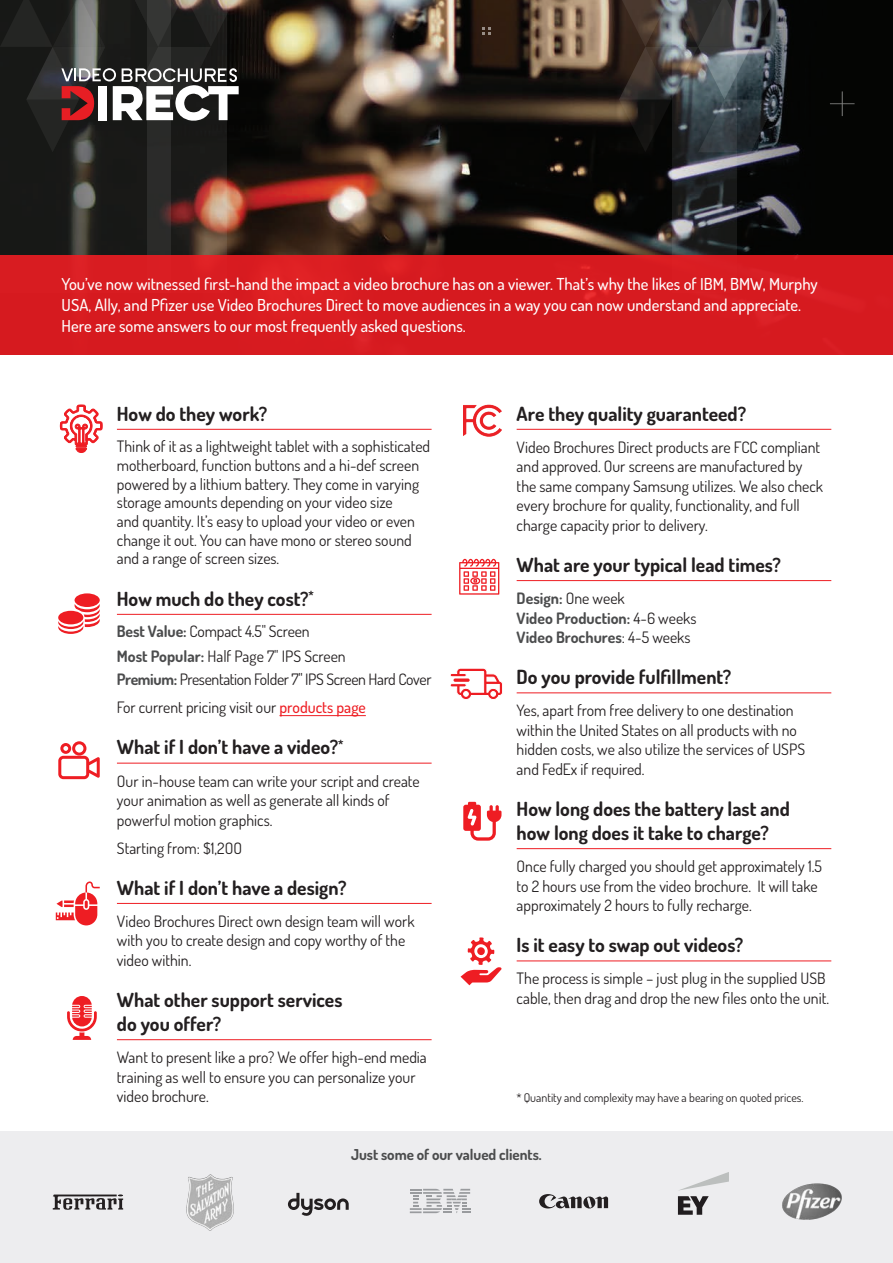
<style>
.page{position:relative;width:893px;height:1263px;background:#fff}
.page>*{position:absolute;margin:0;border:0;box-sizing:border-box;transform-origin:0 0}
.t1{font:700 19.5px/24px "Dosis";color:#231f20}
.t2{font:500 16.5px/21px "Dosis";color:#fff}
.t3{font:15.75px/19.5px "Dosis";color:#231f20}
.t4{font:15.75px/24.2px "Dosis";letter-spacing:-.02em;color:#231f20}
.t5{font:700 15.75px/19.5px "Dosis";color:#4b4c4d}
.t6{font:700 15px "Dosis";letter-spacing:-.005em;color:#4b4c4d}
.t7{font:12px "Dosis";color:#231f20}
.s1{font-weight:700;color:#4b4c4d}
.s2{font-style:inherit}
.s3{font-weight:500;color:#ee1d23}
.s4{font-weight:400;color:#231f20}
</style>
<div class="page">
<hr style="left:117px;top:429px;width:315px;height:1px;background:#ee1d23">
<hr style="left:117px;top:614px;width:315px;height:1px;background:#ee1d23">
<hr style="left:117px;top:763px;width:315px;height:1px;background:#ee1d23">
<hr style="left:117px;top:903px;width:315px;height:1px;background:#ee1d23">
<hr style="left:117px;top:1039px;width:315px;height:1px;background:#ee1d23">
<hr style="left:279px;top:715px;width:87px;height:1px;background:#ee1d23">
<hr style="left:517px;top:429px;width:314px;height:1px;background:#ee1d23">
<hr style="left:517px;top:580px;width:314px;height:1px;background:#ee1d23">
<hr style="left:517px;top:692px;width:314px;height:1px;background:#ee1d23">
<hr style="left:517px;top:848px;width:314px;height:1px;background:#ee1d23">
<hr style="left:517px;top:961px;width:314px;height:1px;background:#ee1d23">
<svg style="left:56px;top:881px;width:44px;height:44px"></svg>
<img style="left:227px;top:0;width:666px;height:255px">
<div style="left:0;top:1130px;width:893px;height:133px;background:#ececee"></div>
<svg style="left:461px;top:937px;width:41px;height:48px"></svg>
<svg style="left:410px;top:1189px;width:60px;height:24px"></svg>
<img style="left:186px;top:1174px;width:48px;height:57px">
<svg style="left:539px;top:1194px;width:69px;height:14px"></svg>
<img style="left:782px;top:1183px;width:60px;height:37px">
<svg style="left:60px;top:405px;width:43px;height:48px"></svg>
<svg style="left:58px;top:593px;width:42px;height:41px"></svg>
<svg style="left:58px;top:741px;width:42px;height:38px"></svg>
<svg style="left:463px;top:802px;width:38px;height:39px"></svg>
<svg style="left:459px;top:559px;width:40px;height:36px"></svg>
<svg style="left:450px;top:668px;width:53px;height:32px"></svg>
<svg style="left:0;top:152px;width:148px;height:103px;background:#20201e"></svg>
<svg style="left:148px;top:152px;width:79px;height:103px;background:#4d362f"></svg>
<svg style="left:619px;top:0;width:158px;height:152px;background:#3b3a3a"></svg>
<img style="left:672px;top:0;width:64px;height:255px">
<svg style="left:830px;top:91px;width:25px;height:25px"></svg>
<svg style="left:482px;top:27px;width:8px;height:8px"></svg>
<svg style="left:53px;top:1194px;width:70px;height:16px"></svg>
<svg style="left:67px;top:996px;width:30px;height:44px"></svg>
<svg style="left:288px;top:1193px;width:61px;height:23px"></svg>
<svg style="left:680px;top:1172px;width:49px;height:18px"></svg>
<svg style="left:678px;top:1196px;width:31px;height:19px"></svg>
<img style="left:464px;top:404px;width:37px;height:33px">
<div style="left:0;top:255px;width:893px;height:100px;background:#d61a1f"></div>
<svg style="left:0;top:0;width:239px;height:152px;background:#403c3b"></svg>
<p class="t2" style="left:62px;top:273px;width:758px">You’ve now witnessed first-hand the impact a video brochure has on a viewer. That’s why the likes of IBM, BMW, Murphy<br>USA, Ally, and Pfizer use Video Brochures Direct to move audiences in a way you can now understand and appreciate.<br>Here are some answers to our most frequently asked questions.</p>
<p class="t1" style="left:117px;top:401px;width:152px">How do they work?</p>
<p class="t3" style="left:117px;top:436px;width:315px;line-height:18.8px">Think of it as a lightweight tablet with a sophisticated motherboard, function buttons and a hi-def screen powered by a lithium battery. They come in varying storage amounts depending on your video size<br>and quantity. It’s easy to upload your video or even change it out. You can have mono or stereo sound and a range of screen sizes.</p>
<p class="t1" style="left:117px;top:586px;width:199px">How much do they cost?<sup>*</sup></p>
<p class="t4" style="left:117px;top:619px;width:316px"><span class="s1">Best Value:</span> Compact 4.<span class="s2">5</span>" Screen<br><span class="s1">Most Popular:</span> Half Page 7" IPS Screen<br><span class="s1">Premium:</span> Presentation Folder 7" IPS Screen Hard Cover</p>
<p class="t3" style="left:117px;top:697px;width:250px">For current pricing visit our <span class="s3">products page</span></p>
<p class="t1" style="left:117px;top:735px;width:228px">What if I don’t have a video?<sup>*</sup></p>
<p class="t3" style="left:117px;top:771px;width:304px">Our in-house team can write your script and create your animation as well as generate all kinds of powerful motion graphics.</p>
<p class="t3" style="left:117px;top:838px;width:127px">Starting from: $1,2OO</p>
<p class="t1" style="left:117px;top:875px;width:231px">What if I don’t have a design?</p>
<p class="t3" style="left:117px;top:911px;width:299px">Video Brochures Direct own design team will work with you to create design and copy worthy of the video within.</p>
<p class="t1" style="left:117px;top:987px;width:227px">What other support services do you offer?</p>
<p class="t3" style="left:117px;top:1047px;width:311px">Want to present like a pro? We offer high-end media training as well to ensure you can personalize your video brochure.</p>
<p class="t1" style="left:517px;top:401px;width:231px">Are they quality guaranteed?</p>
<p class="t3" style="left:517px;top:437px;width:308px">Video Brochures Direct products are FCC compliant and approved. Our screens are manufactured by the same company Samsung utilizes. We also check every brochure for quality, functionality, and full charge capacity prior to delivery.</p>
<p class="t1" style="left:517px;top:552px;width:266px">What are your typical lead times?</p>
<p class="t5" style="left:517px;top:588px;width:181px">Design: <span class="s4">One week<br></span>Video Production: <span class="s4">4-6 weeks<br></span>Video Brochures<span class="s4">: 4-5 weeks</span></p>
<p class="t1" style="left:517px;top:664px;width:216px">Do you provide fulfillment?</p>
<p class="t3" style="left:517px;top:700px;width:290px">Yes, apart from free delivery to one destination within the United States on all products with no hidden costs, we also utilize the services of USPS and FedEx if required.</p>
<p class="t1" style="left:517px;top:796px;width:275px">How long does the battery last and how long does it take to charge?</p>
<p class="t3" style="left:517px;top:856px;width:307px">Once fully charged you should get approximately 1.5 to 2 hours use from the video brochure. It will take approximately 2 hours to fully recharge.</p>
<p class="t1" style="left:517px;top:932px;width:228px">Is it easy to swap out videos?</p>
<p class="t3" style="left:517px;top:968px;width:314px">The process is simple – just plug in the supplied USB cable, then drag and drop the new files onto the unit.</p>
<p class="t7" style="left:517px;top:1089px;width:288px">* Quantity and complexity may have a bearing on quoted prices.</p>
<p class="t6" style="left:351px;top:1145px;width:192px">Just some of our valued clients.</p>
</div>
